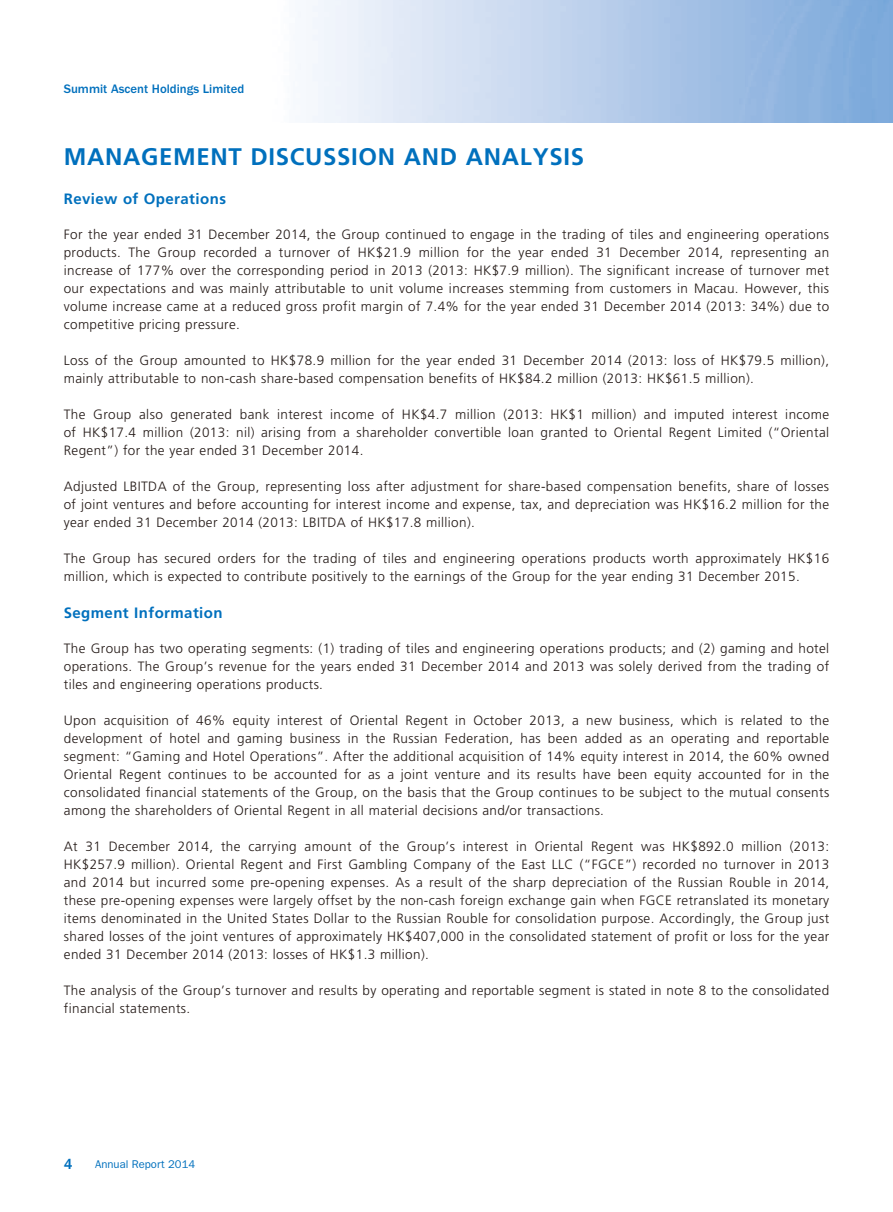
<style>
.page{position:relative;width:893px;height:1212px;background:#fff}
.page>*{position:absolute;margin:0;border:0;box-sizing:border-box;transform-origin:0 0}
.t1{font:700 24px "Frutiger LT Std";letter-spacing:.03em;color:#0070bd}
.t2{font:700 15px "Frutiger LT Std";letter-spacing:.03em;color:#0070bd}
.t3{font:500 15px "ITC Franklin Gothic Std";color:#0070bd}
.t4{font:300 13.5px/18px "Frutiger LT Std";letter-spacing:.03em;color:#231916;text-align:justify}
.t5{font:500 12.75px "ITC Franklin Gothic Std";color:#0070bd}
.t6{font:11.25px "ITC Franklin Gothic Std";color:#0070bd}
</style>
<div class="page">
<p class="t5" style="left:64px;top:82px;width:182px">Summit Ascent Holdings Limited</p>
<h1 class="t1" style="left:64px;top:142px;width:522px">MANAGEMENT DISCUSSION AND ANALYSIS</h1>
<p class="t2" style="left:64px;top:190px;width:164px">Review of Operations</p>
<p class="t4" style="left:64px;top:225px;width:767px">For the year ended 31 December 2014, the Group continued to engage in the trading of tiles and engineering operations products. The Group recorded a turnover of HK$21.9 million for the year ended 31 December 2014, representing an increase of 177% over the corresponding period in 2013 (2013: HK$7.9 million). The significant increase of turnover met our expectations and was mainly attributable to unit volume increases stemming from customers in Macau. However, this volume increase came at a reduced gross profit margin of 7.4% for the year ended 31 December 2014 (2013: 34%) due to competitive pricing pressure.</p>
<p class="t4" style="left:64px;top:351px;width:767px">Loss of the Group amounted to HK$78.9 million for the year ended 31 December 2014 (2013: loss of HK$79.5 million), mainly attributable to non-cash share-based compensation benefits of HK$84.2 million (2013: HK$61.5 million).</p>
<p class="t4" style="left:64px;top:405px;width:767px">The Group also generated bank interest income of HK$4.7 million (2013: HK$1 million) and imputed interest income of HK$17.4 million (2013: nil) arising from a shareholder convertible loan granted to Oriental Regent Limited (“Oriental Regent”) for the year ended 31 December 2014.</p>
<p class="t4" style="left:64px;top:477px;width:767px">Adjusted LBITDA of the Group, representing loss after adjustment for share-based compensation benefits, share of losses of joint ventures and before accounting for interest income and expense, tax, and depreciation was HK$16.2 million for the year ended 31 December 2014 (2013: LBITDA of HK$17.8 million).</p>
<p class="t4" style="left:64px;top:549px;width:767px">The Group has secured orders for the trading of tiles and engineering operations products worth approximately HK$16 million, which is expected to contribute positively to the earnings of the Group for the year ending 31 December 2015.</p>
<p class="t2" style="left:64px;top:604px;width:160px">Segment Information</p>
<p class="t4" style="left:64px;top:639px;width:767px">The Group has two operating segments: (1) trading of tiles and engineering operations products; and (2) gaming and hotel operations. The Group’s revenue for the years ended 31 December 2014 and 2013 was solely derived from the trading of tiles and engineering operations products.</p>
<p class="t4" style="left:64px;top:711px;width:767px">Upon acquisition of 46% equity interest of Oriental Regent in October 2013, a new business, which is related to the development of hotel and gaming business in the Russian Federation, has been added as an operating and reportable segment: “Gaming and Hotel Operations”. After the additional acquisition of 14% equity interest in 2014, the 60% owned Oriental Regent continues to be accounted for as a joint venture and its results have been equity accounted for in the consolidated financial statements of the Group, on the basis that the Group continues to be subject to the mutual consents among the shareholders of Oriental Regent in all material decisions and/or transactions.</p>
<p class="t4" style="left:64px;top:837px;width:767px">At 31 December 2014, the carrying amount of the Group’s interest in Oriental Regent was HK$892.0 million (2013:<br>HK$257.9 million). Oriental Regent and First Gambling Company of the East LLC (“FGCE”) recorded no turnover in 2013 and 2014 but incurred some pre-opening expenses. As a result of the sharp depreciation of the Russian Rouble in 2014, these pre-opening expenses were largely offset by the non-cash foreign exchange gain when FGCE retranslated its monetary items denominated in the United States Dollar to the Russian Rouble for consolidation purpose. Accordingly, the Group just shared losses of the joint ventures of approximately HK$407,000 in the consolidated statement of profit or loss for the year ended 31 December 2014 (2013: losses of HK$1.3 million).</p>
<p class="t4" style="left:64px;top:981px;width:767px">The analysis of the Group’s turnover and results by operating and reportable segment is stated in note 8 to the consolidated financial statements.</p>
<p class="t3" style="left:64px;top:1155px;width:10px">4</p>
<p class="t6" style="left:95px;top:1157px;width:102px">Annual Report 2014</p>
</div>
